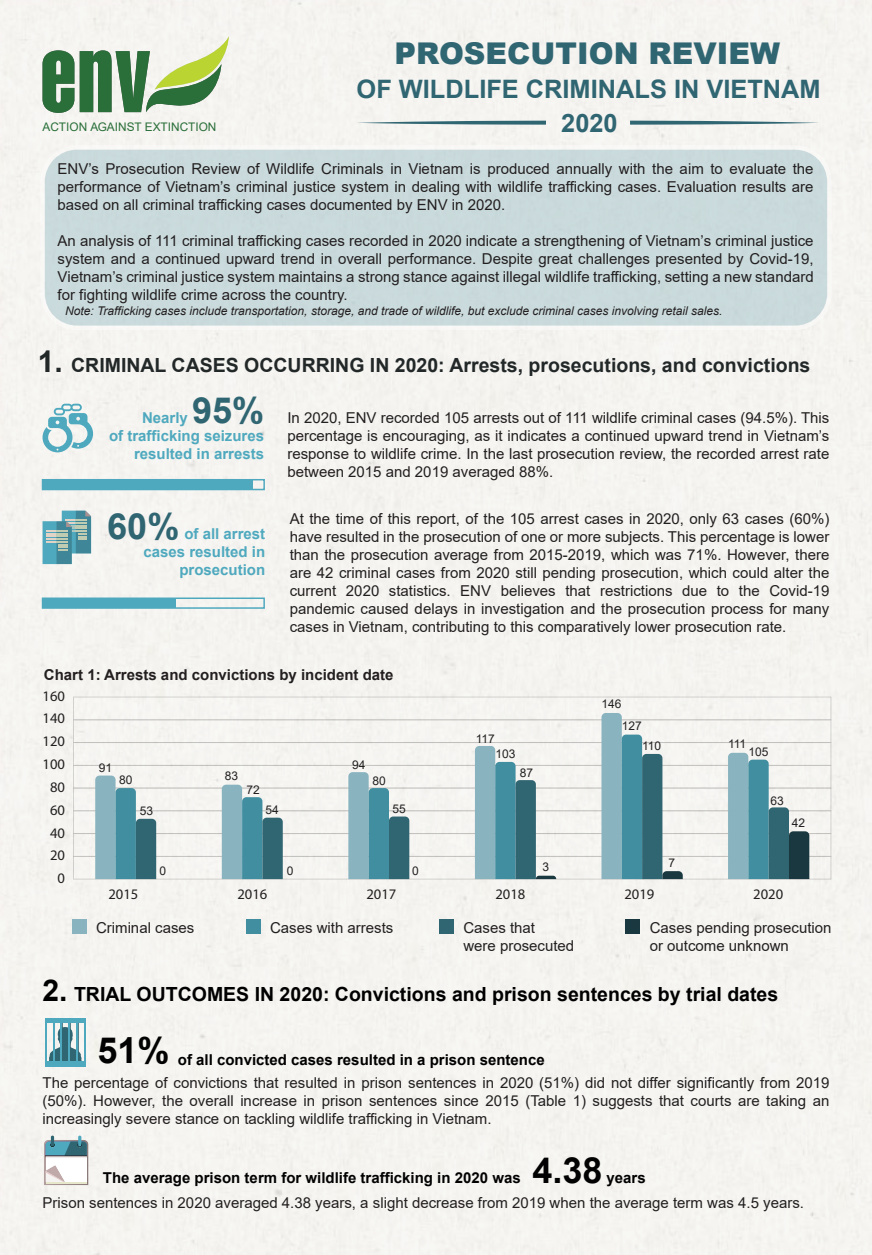
<style>
.page{position:relative;width:872px;height:1255px;background:#fff}
.page>*{position:absolute;margin:0;border:0;box-sizing:border-box;transform-origin:0 0}
.t1{font:700 36px "Arial";color:#020202}
.t2{font:700 36px "Arial";color:#306572}
.t3{font:900 30px "Arial";color:#306572}
.t4{font:700 25.35px/33.6px "Arial";color:#306572;text-align:center}
.t5{font:700 19.5px "Arial";color:#222728}
.t6{font:700 19.5px "Arial";color:#000}
.t7{font:15px/18px "Arial";color:#231f20;text-align:justify}
.t8{font:700 15px/18px "Arial";color:#4fa9be;text-align:right}
.t9{font:700 15px "Arial";color:#020202}
.t10{font:700 15px "Arial";color:#000}
.t11{font:700 15px "Arial";color:#231f20}
.t12{font:14.55px/22.8px "Myriad Pro";color:#231f20;text-align:right}
.t13{font:italic 12px "Arial";color:#231f20}
.t14{font:12px "Arial";color:#231f20}
.t15{font:11.85px "Arial";color:#2a6f39}
.s1{font-size:30px}
</style>
<div class="page">
<div style="left:0;top:0;width:872px;height:1254px;background:#f5f4f0"></div>
<svg style="left:630px;top:121px;width:189px;height:4px"></svg>
<svg style="left:356px;top:121px;width:190px;height:4px"></svg>
<div style="left:73px;top:765px;width:758px;height:23px;background:#f6f5f2"></div>
<div style="left:73px;top:742px;width:758px;height:23px;background:#f6f4f2"></div>
<div style="left:73px;top:719px;width:758px;height:23px;background:#f6f4f2"></div>
<div style="left:73px;top:696px;width:758px;height:24px;background:#f6f4f2"></div>
<div style="left:73px;top:787px;width:758px;height:24px;background:#f6f4f2"></div>
<div style="left:73px;top:810px;width:758px;height:23px;background:#f6f4f2"></div>
<div style="left:73px;top:833px;width:758px;height:23px;background:#f6f4f2"></div>
<div style="left:73px;top:856px;width:758px;height:23px;background:#f6f4f2"></div>
<svg style="left:95px;top:775px;width:61px;height:104px"></svg>
<svg style="left:222px;top:784px;width:61px;height:95px;background:#74a3ae"></svg>
<svg style="left:348px;top:772px;width:61px;height:107px"></svg>
<svg style="left:475px;top:746px;width:81px;height:133px"></svg>
<svg style="left:601px;top:713px;width:81px;height:166px"></svg>
<svg style="left:728px;top:752px;width:81px;height:127px"></svg>
<div style="left:625px;top:919px;width:15px;height:15px;background:#1a3840"></div>
<div style="left:439px;top:919px;width:14px;height:15px;background:#306572"></div>
<div style="left:246px;top:919px;width:14px;height:15px;background:#408ea0"></div>
<div style="left:72px;top:919px;width:14px;height:15px;background:#89b4bf"></div>
<svg style="left:43px;top:50px;width:31px;height:63px;background:#4e865a"></svg>
<svg style="left:80px;top:36px;width:149px;height:76px"></svg>
<div style="left:43px;top:147px;width:786px;height:181px;background:#cadadc;border-radius:34px"></div>
<div style="left:40px;top:145px;width:791px;height:185px;border:4px solid #fff;border-radius:34px"></div>
<svg style="left:43px;top:510px;width:48px;height:54px;background:#7eb0b7"></svg>
<svg style="left:43px;top:403px;width:50px;height:49px"></svg>
<div style="left:42px;top:597px;width:223px;height:11px;border:2px solid #4fa9be"></div>
<div style="left:43px;top:598px;width:132px;height:10px;background:#4fa9be"></div>
<div style="left:42px;top:479px;width:223px;height:11px;border:2px solid #4fa9be"></div>
<div style="left:43px;top:479px;width:210px;height:10px;background:#4fa9be"></div>
<svg style="left:49px;top:1026px;width:32px;height:35px"></svg>
<hr style="left:53px;top:1018px;width:2px;height:48px;background:#306572">
<hr style="left:61px;top:1018px;width:2px;height:48px;background:#306572">
<hr style="left:69px;top:1018px;width:2px;height:48px;background:#306572">
<hr style="left:77px;top:1018px;width:2px;height:48px;background:#306572">
<hr style="left:45px;top:1018px;width:2px;height:48px;background:#4fa9be">
<hr style="left:84px;top:1018px;width:2px;height:48px;background:#4fa9be">
<hr style="left:53px;top:1018px;width:1px;height:48px;background:#4fa9be">
<hr style="left:60px;top:1018px;width:2px;height:48px;background:#4fa9be">
<hr style="left:68px;top:1018px;width:2px;height:48px;background:#4fa9be">
<hr style="left:76px;top:1018px;width:2px;height:48px;background:#4fa9be">
<div style="left:45px;top:1061px;width:41px;height:5px;background:#4fa9be"></div>
<div style="left:45px;top:1017px;width:41px;height:5px;background:#4fa9be"></div>
<svg style="left:44px;top:1135px;width:44px;height:49px"></svg>
<h2 class="t3" style="left:394px;top:31px;width:387px">PROSECUTION REVIEW</h2>
<h3 class="t4" style="left:356px;top:72px;width:465px">OF WILDLIFE CRIMINALS IN VIETNAM<br>2020</h3>
<p class="t15" style="left:43px;top:119px;width:175px">ACTION AGAINST EXTINCTION</p>
<p class="t7" style="left:58px;top:159px;width:757px">ENV’s Prosecution Review of Wildlife Criminals in Vietnam is produced annually with the aim to evaluate the performance of Vietnam’s criminal justice system in dealing with wildlife trafficking cases. Evaluation results are based on all criminal trafficking cases documented by ENV in 2020.</p>
<p class="t7" style="left:58px;top:231px;width:757px">An analysis of 111 criminal trafficking cases recorded in 2020 indicate a strengthening of Vietnam’s criminal justice system and a continued upward trend in overall performance. Despite great challenges presented by Covid-19, Vietnam’s criminal justice system maintains a strong stance against illegal wildlife trafficking, setting a new standard for fighting wildlife crime across the country.</p>
<p class="t13" style="left:65px;top:303px;width:659px">Note: Trafficking cases include transportation, storage, and trade of wildlife, but exclude criminal cases involving retail sales.</p>
<h3 class="t5" style="left:38px;top:351px;width:774px"><span class="s1">1.</span> CRIMINAL CASES OCCURRING IN 2020: Arrests, prosecutions, and convictions</h3>
<p class="t7" style="left:287px;top:409px;width:543px">In 2020, ENV recorded 105 arrests out of 111 wildlife criminal cases (94.5%). This percentage is encouraging, as it indicates a continued upward trend in Vietnam’s response to wildlife crime. In the last prosecution review, the recorded arrest rate between 2015 and 2019 averaged 88%.</p>
<p class="t7" style="left:290px;top:510px;width:541px">At the time of this report, of the 105 arrest cases in 2020, only 63 cases (60%) have resulted in the prosecution of one or more subjects. This percentage is lower than the prosecution average from 2015-2019, which was 71%. However, there are 42 criminal cases from 2020 still pending prosecution, which could alter the current 2020 statistics. ENV believes that restrictions due to the Covid-19 pandemic caused delays in investigation and the prosecution process for many cases in Vietnam, contributing to this comparatively lower prosecution rate.</p>
<h1 class="t2" style="left:192px;top:385px;width:74px">95%</h1>
<p class="t8" style="left:109px;top:427px;width:157px">of trafficking seizures resulted in arrests</p>
<p class="t8" style="left:142px;top:409px;width:47px">Nearly</p>
<h1 class="t2" style="left:107px;top:501px;width:74px">60%</h1>
<p class="t8" style="left:143px;top:525px;width:123px">of all arrest cases resulted in prosecution</p>
<p class="t11" style="left:44px;top:664px;width:351px">Chart 1: Arrests and convictions by incident date</p>
<p class="t12" style="left:43px;top:684px;width:24px">160<br>140<br>120<br>100<br>80<br>60<br>40<br>20<br>0</p>
<p class="t14" style="left:99px;top:759px;width:15px">91</p>
<p class="t14" style="left:119px;top:771px;width:15px">80</p>
<p class="t14" style="left:140px;top:802px;width:15px">53</p>
<p class="t14" style="left:225px;top:767px;width:15px">83</p>
<p class="t14" style="left:246px;top:781px;width:15px">72</p>
<p class="t14" style="left:266px;top:801px;width:15px">54</p>
<p class="t14" style="left:352px;top:756px;width:15px">94</p>
<p class="t14" style="left:372px;top:772px;width:15px">80</p>
<p class="t14" style="left:392px;top:800px;width:15px">55</p>
<p class="t14" style="left:159px;top:862px;width:8px">0</p>
<p class="t14" style="left:287px;top:862px;width:8px">0</p>
<p class="t14" style="left:412px;top:862px;width:8px">0</p>
<p class="t14" style="left:476px;top:730px;width:21px">117</p>
<p class="t14" style="left:495px;top:745px;width:22px">103</p>
<p class="t14" style="left:520px;top:764px;width:15px">87</p>
<p class="t14" style="left:542px;top:858px;width:8px">3</p>
<p class="t14" style="left:601px;top:696px;width:22px">146</p>
<p class="t14" style="left:622px;top:717px;width:22px">127</p>
<p class="t14" style="left:642px;top:737px;width:21px">110</p>
<p class="t14" style="left:728px;top:735px;width:20px">111</p>
<p class="t14" style="left:748px;top:743px;width:22px">105</p>
<p class="t14" style="left:668px;top:854px;width:8px">7</p>
<p class="t14" style="left:770px;top:792px;width:15px">63</p>
<p class="t12" style="left:108px;top:882px;width:31px">2015</p>
<p class="t12" style="left:237px;top:882px;width:31px">2016</p>
<p class="t12" style="left:366px;top:882px;width:31px">2017</p>
<p class="t12" style="left:495px;top:882px;width:31px">2018</p>
<p class="t12" style="left:624px;top:882px;width:31px">2019</p>
<p class="t12" style="left:753px;top:882px;width:31px">2020</p>
<p class="t14" style="left:791px;top:814px;width:15px">42</p>
<p class="t7" style="left:96px;top:918px;width:100px">Criminal cases</p>
<p class="t7" style="left:270px;top:918px;width:125px">Cases with arrests</p>
<p class="t7" style="left:463px;top:918px;width:112px">Cases that<br>were prosecuted</p>
<p class="t7" style="left:649px;top:918px;width:183px">Cases pending prosecution or outcome unknown</p>
<h3 class="t6" style="left:43px;top:980px;width:737px"><span class="s1">2.</span> TRIAL OUTCOMES IN 2020: Convictions and prison sentences by trial dates</h3>
<h1 class="t1" style="left:97px;top:1025px;width:74px">51%</h1>
<p class="t10" style="left:178px;top:1049px;width:368px">of all convicted cases resulted in a prison sentence</p>
<p class="t7" style="left:43px;top:1073px;width:788px">The percentage of convictions that resulted in prison sentences in 2020 (51%) did not differ significantly from 2019 (50%). However, the overall increase in prison sentences since 2015 (Table 1) suggests that courts are taking an increasingly severe stance on tackling wildlife trafficking in Vietnam.</p>
<h1 class="t1" style="left:532px;top:1144px;width:72px">4.38</h1>
<p class="t9" style="left:103px;top:1166px;width:419px">The average prison term for wildlife trafficking in 2020 was</p>
<p class="t7" style="left:43px;top:1193px;width:763px">Prison sentences in 2020 averaged 4.38 years, a slight decrease from 2019 when the average term was 4.5 years.</p>
<p class="t9" style="left:606px;top:1166px;width:41px">years</p>
</div>
